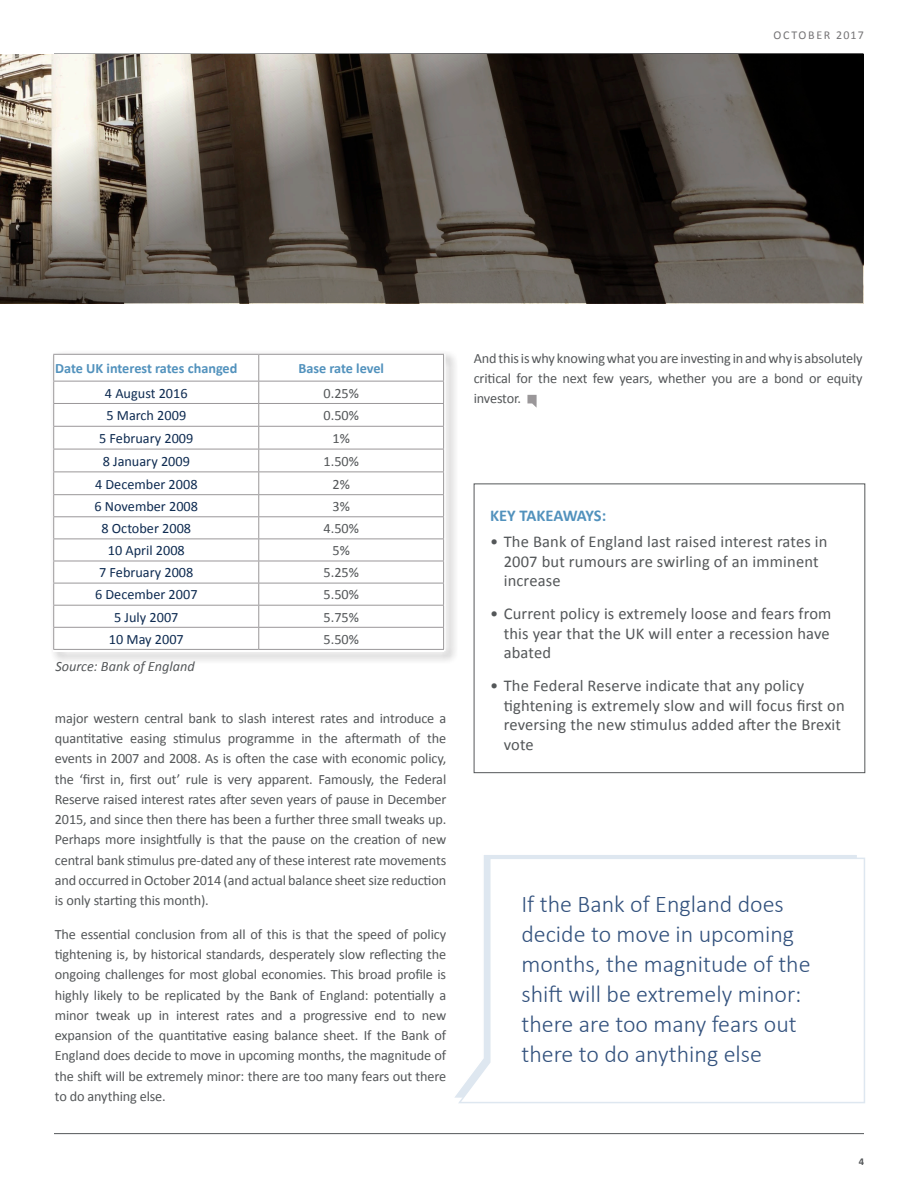
<style>
.page{position:relative;width:918px;height:1188px;background:#fff}
.page>*{position:absolute;margin:0;border:0;box-sizing:border-box;transform-origin:0 0}
.Key_Takeaways_copy{font:300 24px/30px "Calibri";color:#32517d}
.Key_Takeaways_copy-2{font:16.5px/19.5px "Calibri";letter-spacing:.01em;color:#545759}
.t1{font:700 16.5px "Calibri";letter-spacing:-.015em;color:#5292bd}
.Body_copy_9_5_13{font:14.25px/20.2px "Calibri";letter-spacing:-.01em;color:#545759;text-align:justify}
.Key_Takeaways_copy-3{font:14.25px "Calibri";color:#0e2b51}
.Key_Takeaways_copy-4{font:14.25px "Calibri";color:#545759}
.Key_Takeaways_copy-5{font:700 14.25px "Calibri";color:#5292bd}
.Key_Takeaways_copy-6{font:italic 14.25px "Calibri";color:#545759}
.t2{font:12px "Calibri";letter-spacing:.14em;color:#757476}
.t3{font:700 10.5px "Calibri";color:#545759}
</style>
<div class="page">
<hr style="left:54px;top:1133px;width:810px;height:1px;background:#545759">
<div style="left:474px;top:484px;width:391px;height:289px;background:#fff;border:1px solid #545759"></div>
<svg style="left:457px;top:857px;width:408px;height:247px"></svg>
<svg style="left:527px;top:395px;width:10px;height:13px"></svg>
<div style="left:51px;top:350px;width:407px;height:314px;background:#231f20;opacity:.75"></div>
<div style="left:53px;top:354px;width:391px;height:297px;background:#fff"></div>
<hr style="left:53px;top:354px;width:206px;height:1px;background:#9a9799">
<hr style="left:259px;top:354px;width:185px;height:1px;background:#9a9799">
<hr style="left:53px;top:381px;width:206px;height:1px;background:#9a9799">
<hr style="left:259px;top:381px;width:185px;height:1px;background:#9a9799">
<hr style="left:53px;top:403px;width:206px;height:1px;background:#9a9799">
<hr style="left:259px;top:403px;width:185px;height:1px;background:#9a9799">
<hr style="left:53px;top:426px;width:206px;height:1px;background:#9a9799">
<hr style="left:259px;top:426px;width:185px;height:1px;background:#9a9799">
<hr style="left:53px;top:449px;width:206px;height:1px;background:#9a9799">
<hr style="left:259px;top:449px;width:185px;height:1px;background:#9a9799">
<hr style="left:53px;top:472px;width:206px;height:1px;background:#9a9799">
<hr style="left:259px;top:472px;width:185px;height:1px;background:#9a9799">
<hr style="left:53px;top:494px;width:206px;height:1px;background:#9a9799">
<hr style="left:259px;top:494px;width:185px;height:1px;background:#9a9799">
<hr style="left:53px;top:516px;width:206px;height:1px;background:#9a9799">
<hr style="left:259px;top:516px;width:185px;height:1px;background:#9a9799">
<hr style="left:53px;top:539px;width:206px;height:1px;background:#9a9799">
<hr style="left:259px;top:539px;width:185px;height:1px;background:#9a9799">
<hr style="left:53px;top:561px;width:206px;height:1px;background:#9a9799">
<hr style="left:259px;top:561px;width:185px;height:1px;background:#9a9799">
<hr style="left:53px;top:583px;width:206px;height:1px;background:#9a9799">
<hr style="left:259px;top:583px;width:185px;height:1px;background:#9a9799">
<hr style="left:53px;top:605px;width:206px;height:1px;background:#9a9799">
<hr style="left:259px;top:605px;width:185px;height:1px;background:#9a9799">
<hr style="left:53px;top:627px;width:206px;height:1px;background:#9a9799">
<svg style="left:53px;top:355px;width:1px;height:294px"></svg>
<hr style="left:259px;top:627px;width:185px;height:1px;background:#9a9799">
<svg style="left:258px;top:355px;width:1px;height:294px"></svg>
<svg style="left:443px;top:355px;width:1px;height:294px"></svg>
<hr style="left:53px;top:649px;width:206px;height:1px;background:#9a9799">
<hr style="left:259px;top:649px;width:185px;height:1px;background:#9a9799">
<svg style="left:0;top:54px;width:863px;height:249px;background:#57514a"></svg>
<p class="t2" style="left:774px;top:28px;width:92px">OCTOBER 2017</p>
<p class="Key_Takeaways_copy-5" style="left:55px;top:359px;width:184px">Date UK interest rates changed</p>
<p class="Key_Takeaways_copy-5" style="left:298px;top:359px;width:87px">Base rate level</p>
<p class="Key_Takeaways_copy-3" style="left:105px;top:384px;width:84px">4 August 2016</p>
<p class="Key_Takeaways_copy-4" style="left:324px;top:384px;width:37px">0.25%</p>
<p class="Key_Takeaways_copy-3" style="left:106px;top:406px;width:81px">5 March 2009</p>
<p class="Key_Takeaways_copy-4" style="left:324px;top:406px;width:37px">0.50%</p>
<p class="Key_Takeaways_copy-3" style="left:99px;top:429px;width:96px">5 February 2009</p>
<p class="Key_Takeaways_copy-4" style="left:333px;top:429px;width:19px">1%</p>
<p class="Key_Takeaways_copy-3" style="left:103px;top:452px;width:89px">8 January 2009</p>
<p class="Key_Takeaways_copy-4" style="left:324px;top:452px;width:37px">1.50%</p>
<p class="Key_Takeaways_copy-3" style="left:95px;top:475px;width:104px">4 December 2008</p>
<p class="Key_Takeaways_copy-4" style="left:333px;top:475px;width:19px">2%</p>
<p class="Key_Takeaways_copy-3" style="left:95px;top:497px;width:105px">6 November 2008</p>
<p class="Key_Takeaways_copy-4" style="left:333px;top:497px;width:19px">3%</p>
<p class="Key_Takeaways_copy-3" style="left:101px;top:519px;width:91px">8 October 2008</p>
<p class="Key_Takeaways_copy-4" style="left:324px;top:519px;width:37px">4.50%</p>
<p class="Key_Takeaways_copy-3" style="left:108px;top:542px;width:79px">10 April 2008</p>
<p class="Key_Takeaways_copy-4" style="left:333px;top:542px;width:19px">5%</p>
<p class="Key_Takeaways_copy-3" style="left:99px;top:564px;width:96px">7 February 2008</p>
<p class="Key_Takeaways_copy-4" style="left:324px;top:564px;width:37px">5.25%</p>
<p class="Key_Takeaways_copy-3" style="left:95px;top:586px;width:104px">6 December 2007</p>
<p class="Key_Takeaways_copy-4" style="left:324px;top:586px;width:37px">5.50%</p>
<p class="Key_Takeaways_copy-3" style="left:114px;top:608px;width:66px">5 July 2007</p>
<p class="Key_Takeaways_copy-4" style="left:324px;top:608px;width:37px">5.75%</p>
<p class="Key_Takeaways_copy-3" style="left:109px;top:630px;width:76px">10 May 2007</p>
<p class="Key_Takeaways_copy-4" style="left:324px;top:630px;width:37px">5.50%</p>
<p class="Key_Takeaways_copy-6" style="left:55px;top:657px;width:141px">Source: Bank of England</p>
<p class="Body_copy_9_5_13" style="left:55px;top:708px;width:393px">major western central bank to slash interest rates and introduce a quantitative easing stimulus programme in the aftermath of the events in 2007 and 2008. As is often the case with economic policy, the ‘first in, first out’ rule is very apparent. Famously, the Federal Reserve raised interest rates after seven years of pause in December 2015, and since then there has been a further three small tweaks up.<br>Perhaps more insightfully is that the pause on the creation of new central bank stimulus pre-dated any of these interest rate movements and occurred in October 2014 (and actual balance sheet size reduction is only starting this month).</p>
<p class="Body_copy_9_5_13" style="left:55px;top:924px;width:393px">The essential conclusion from all of this is that the speed of policy tightening is, by historical standards, desperately slow reflecting the ongoing challenges for most global economies. This broad profile is highly likely to be replicated by the Bank of England: potentially a minor tweak up in interest rates and a progressive end to new expansion of the quantitative easing balance sheet. If the Bank of England does decide to move in upcoming months, the magnitude of the shift will be extremely minor: there are too many fears out there to do anything else.</p>
<p class="Body_copy_9_5_13" style="left:474px;top:348px;width:391px">And this is why knowing what you are investing in and why is absolutely critical for the next few years, whether you are a bond or equity investor.</p>
<p class="t1" style="left:490px;top:505px;width:117px">KEY TAKEAWAYS:</p>
<p class="Key_Takeaways_copy-2" style="left:504px;top:532px;width:325px;text-indent:-14px">• The Bank of England last raised interest rates in<br>2007 but rumours are swirling of an imminent increase</p>
<p class="Key_Takeaways_copy-2" style="left:504px;top:604px;width:329px;text-align:justify;text-indent:-14px">• Current policy is extremely loose and fears from this year that the UK will enter a recession have abated</p>
<p class="Key_Takeaways_copy-2" style="left:504px;top:676px;width:343px;text-indent:-14px">• The Federal Reserve indicate that any policy tightening is extremely slow and will focus first on reversing the new stimulus added after the Brexit vote</p>
<p class="Key_Takeaways_copy" style="left:521px;top:888px;width:291px">If the Bank of England does decide to move in upcoming months, the magnitude of the shift will be extremely minor: there are too many fears out there to do anything else</p>
<p class="t3" style="left:859px;top:1155px;width:7px">4</p>
</div>
